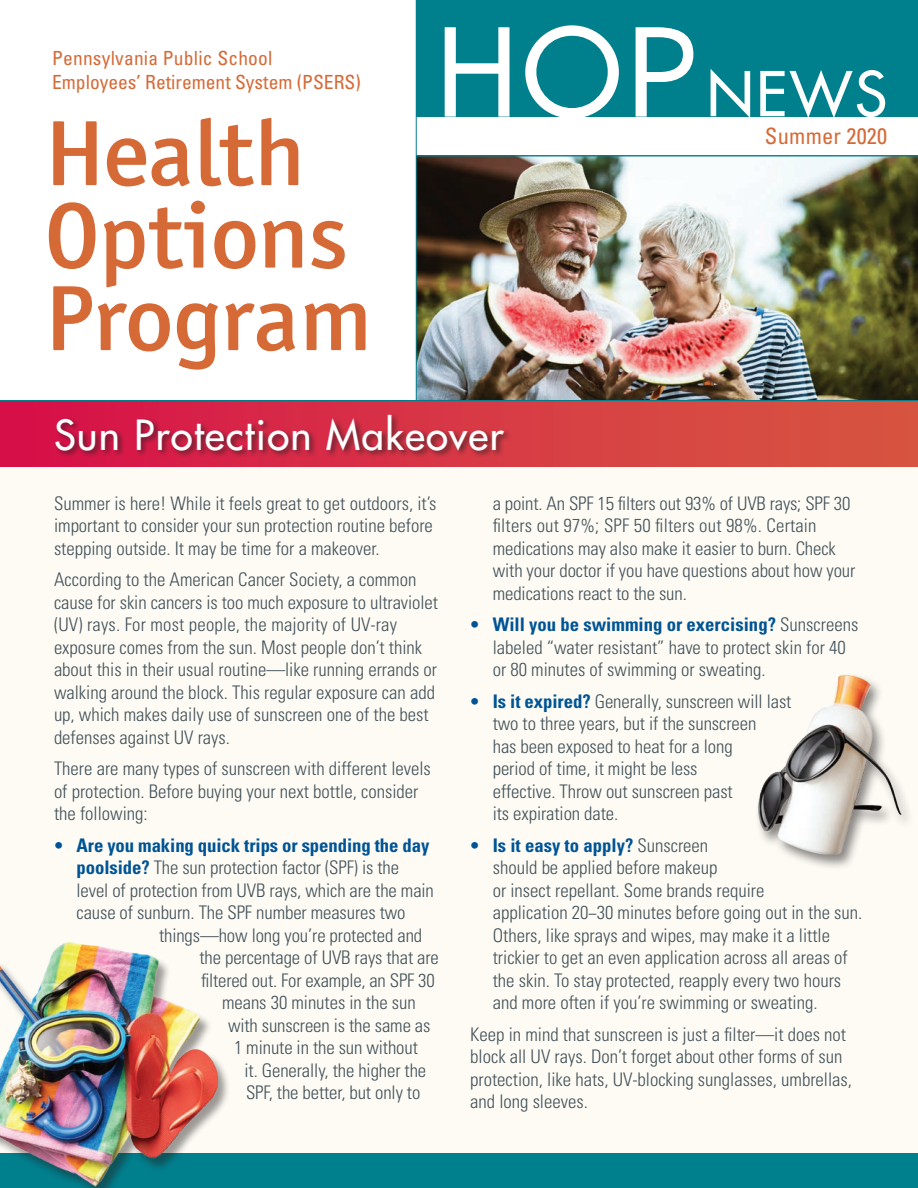
<style>
.page{position:relative;width:918px;height:1188px;background:#fff}
.page>*{position:absolute;margin:0;border:0;box-sizing:border-box;transform-origin:0 0}
.t1{font:500 93px/82.5px "Officina San ITC";letter-spacing:-.01em;color:#d56a37;scale:1.06 1}
.t2{font:500 60px "Futura Std";color:#fff}
.CK_A_head{font:500 40.5px "Futura Std";letter-spacing:.03em;color:#fff}
.CK_Body{font:condensed 22.5px "Univers LT Std";letter-spacing:.01em;color:#d56a37}
.t3{font:condensed 19.5px/24px "Univers LT Std";color:#d56a37}
.CK_Body-2{font:300 condensed 18.75px/22.5px "Univers LT Std";color:#425159}
.t4{font:700 condensed 18.75px "Univers LT Std";letter-spacing:-.005em;color:#005495}
.s1{font-weight:300;font-stretch:normal;font-size:18.6px}
.s2{font-weight:700;color:#005495}
.s3{font-stretch:normal;font-size:18.6px;color:#005495}
</style>
<div class="page">
<div style="left:0;top:454px;width:918px;height:707px;background:#fdfbf4"></div>
<div style="left:416px;top:0;width:502px;height:116px;background:#007f8d"></div>
<svg style="left:445px;top:25px;width:248px;height:92px"></svg>
<img style="left:417px;top:156px;width:501px;height:244px">
<div style="left:0;top:400px;width:918px;height:67px;background:linear-gradient(to right,#d7114a,#d75941)"></div>
<div style="left:54px;top:413px;width:458px;height:45px;background:#231f20;opacity:.65"></div>
<hr style="left:0;top:400px;width:918px;height:1px;background:#007f8d">
<div style="left:0;top:1154px;width:918px;height:34px;background:#007f8d"></div>
<hr style="left:416px;top:0;width:1px;height:401px;background:#007f8d">
<hr style="left:416px;top:155px;width:502px;height:1px;background:#007f8d">
<hr style="left:0;top:1153px;width:918px;height:1px;background:#007f8d">
<div style="left:0;top:944px;width:231px;height:244px;background:#231f20;opacity:.45"></div>
<img style="left:0;top:942px;width:225px;height:246px">
<img style="left:758px;top:674px;width:148px;height:194px">
<p class="t3" style="left:52px;top:46px;width:310px">Pennsylvania Public School<br>Employees’ Retirement System (PSERS)</p>
<p class="t1" style="left:44px;top:112px;width:311px">Health<br>Options<br>Program</p>
<p class="CK_A_head" style="left:54px;top:409px;width:451px">Sun Protection Makeover</p>
<p class="t2" style="left:707px;top:56px;width:182px">NEWS</p>
<p class="CK_Body" style="left:765px;top:122px;width:124px">Summer 2020</p>
<p class="CK_Body-2" style="left:54px;top:492px;width:384px">Summer is here! While it feels great to get outdoors, it’s important to consider your sun protection routine before stepping outside. It may be time for a makeover.</p>
<p class="CK_Body-2" style="left:54px;top:568px;width:386px">According to the American Cancer Society, a common cause for skin cancers is too much exposure to ultraviolet (UV) rays. For most people, the majority of UV-ray exposure comes from the sun. Most people don’t think about this in their usual routine—like running errands or walking around the block. This regular exposure can add up, which makes daily use of sunscreen one of the best defenses against UV rays.</p>
<p class="CK_Body-2" style="left:54px;top:757px;width:378px">There are many types of sunscreen with different levels of protection. Before buying your next bottle, consider the following:</p>
<p class="t4" style="left:54px;top:834px;width:377px"><span class="s1">•</span> Are you making quick trips or spending the day</p>
<p class="CK_Body-2" style="left:76px;top:856px;width:324px"><span class="s2">poolside?</span> The sun protection factor (SPF) is the</p>
<p class="CK_Body-2" style="left:76px;top:879px;width:359px">level of protection from UVB rays, which are the main</p>
<p class="CK_Body-2" style="left:76px;top:901px;width:331px">cause of sunburn. The SPF number measures two</p>
<p class="CK_Body-2" style="left:159px;top:924px;width:265px">things—how long you’re protected and</p>
<p class="CK_Body-2" style="left:200px;top:946px;width:241px">the percentage of UVB rays that are</p>
<p class="CK_Body-2" style="left:201px;top:969px;width:235px">filtered out. For example, an SPF 30</p>
<p class="CK_Body-2" style="left:222px;top:991px;width:195px">means 30 minutes in the sun</p>
<p class="CK_Body-2" style="left:228px;top:1014px;width:204px">with sunscreen is the same as</p>
<p class="CK_Body-2" style="left:234px;top:1036px;width:185px">1 minute in the sun without</p>
<p class="CK_Body-2" style="left:244px;top:1059px;width:183px">it. Generally, the higher the</p>
<p class="CK_Body-2" style="left:246px;top:1081px;width:176px">SPF, the better, but only to</p>
<p class="CK_Body-2" style="left:493px;top:492px;width:364px">a point. An SPF 15 filters out 93% of UVB rays; SPF 30 filters out 97%; SPF 50 filters out 98%. Certain medications may also make it easier to burn. Check with your doctor if you have questions about how your medications react to the sun.</p>
<p class="CK_Body-2" style="left:493px;top:613px;width:367px;text-indent:-22px"><span class="s3">•</span> <span class="s2">Will you be swimming or exercising?</span> Sunscreens labeled “water resistant” have to protect skin for 40 or 80 minutes of swimming or sweating.</p>
<p class="CK_Body-2" style="left:493px;top:690px;width:300px;text-indent:-22px"><span class="s3">•</span> <span class="s2">Is it expired?</span> Generally, sunscreen will last two to three years, but if the sunscreen<br>has been exposed to heat for a long<br>period of time, it might be less<br>effective. Throw out sunscreen past<br>its expiration date.</p>
<p class="CK_Body-2" style="left:493px;top:834px;width:371px;text-indent:-22px"><span class="s3">•</span> <span class="s2">Is it easy to apply?</span> Sunscreen<br>should be applied before makeup<br>or insect repellant. Some brands require<br>application 20−30 minutes before going out in the sun.<br>Others, like sprays and wipes, may make it a little trickier to get an even application across all areas of the skin. To stay protected, reapply every two hours and more often if you’re swimming or sweating.</p>
<p class="CK_Body-2" style="left:470px;top:1023px;width:383px">Keep in mind that sunscreen is just a filter—it does not block all UV rays. Don’t forget about other forms of sun protection, like hats, UV-blocking sunglasses, umbrellas, and long sleeves.</p>
</div>
